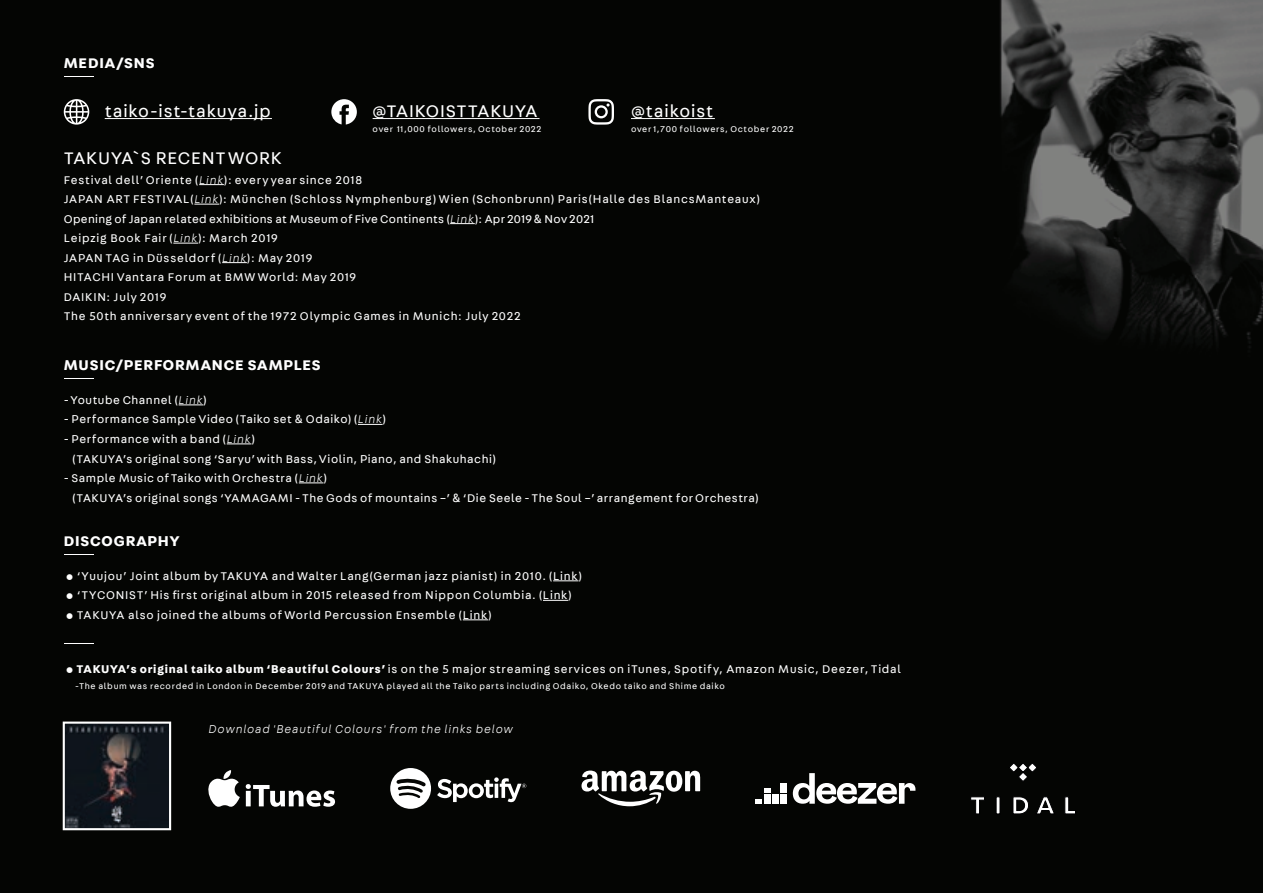
<style>
.page{position:relative;width:1263px;height:893px;background:#040503}
.page>*{position:absolute;margin:0;border:0;box-sizing:border-box;transform-origin:0 0}
.t1{font:18px "Fabriga";letter-spacing:.05em;color:#fff}
.t2{font:700 15px "Fabriga";letter-spacing:.055em;color:#fff}
.t3{font:12px/19.5px "Fabriga";letter-spacing:.06em;color:#fff}
.t4{font:italic 300 12px "Fabriga";letter-spacing:.065em;color:#fff}
.t5{font:9px "Fabriga";letter-spacing:.075em;color:#fff}
.s1{font-weight:300;font-style:italic}
.s2{font-weight:700}
</style>
<div class="page">
<hr style="left:64px;top:77px;width:30px;height:1px;background:#fff">
<hr style="left:64px;top:378px;width:30px;height:1px;background:#fff">
<svg style="left:179px;top:405px;width:24px;height:1px"></svg>
<svg style="left:358px;top:424px;width:25px;height:1px"></svg>
<svg style="left:227px;top:444px;width:24px;height:1px"></svg>
<svg style="left:299px;top:483px;width:24px;height:1px"></svg>
<hr style="left:64px;top:554px;width:30px;height:1px;background:#fff">
<hr style="left:64px;top:643px;width:30px;height:1px;background:#fff">
<svg style="left:553px;top:580px;width:25px;height:1px"></svg>
<svg style="left:543px;top:600px;width:25px;height:1px"></svg>
<svg style="left:463px;top:619px;width:25px;height:1px"></svg>
<svg style="left:199px;top:184px;width:25px;height:1px"></svg>
<svg style="left:194px;top:204px;width:25px;height:1px"></svg>
<svg style="left:450px;top:223px;width:25px;height:1px"></svg>
<svg style="left:173px;top:243px;width:25px;height:1px"></svg>
<svg style="left:222px;top:262px;width:25px;height:1px"></svg>
<svg style="left:390px;top:768px;width:136px;height:41px"></svg>
<svg style="left:581px;top:771px;width:119px;height:35px"></svg>
<svg style="left:207px;top:770px;width:33px;height:37px"></svg>
<svg style="left:246px;top:784px;width:89px;height:23px"></svg>
<svg style="left:755px;top:783px;width:32px;height:21px"></svg>
<svg style="left:793px;top:773px;width:122px;height:31px"></svg>
<svg style="left:970px;top:762px;width:106px;height:52px"></svg>
<svg style="left:64px;top:99px;width:25px;height:26px"></svg>
<svg style="left:331px;top:99px;width:26px;height:26px"></svg>
<svg style="left:588px;top:99px;width:26px;height:26px"></svg>
<img style="left:66px;top:724px;width:102px;height:103px">
<div style="left:63px;top:721px;width:108px;height:109px;border:2px solid #fff"></div>
<hr style="left:105px;top:118px;width:167px;height:1px;background:#fff">
<hr style="left:373px;top:118px;width:166px;height:1px;background:#fff">
<hr style="left:631px;top:118px;width:84px;height:1px;background:#fff">
<p class="t2" style="left:64px;top:53px;width:92px">MEDIA/SNS</p>
<h1 class="t1" style="left:105px;top:100px;width:167px">taiko-ist-takuya.jp</h1>
<h1 class="t1" style="left:373px;top:100px;width:166px">@TAIKOISTTAKUYA</h1>
<h1 class="t1" style="left:631px;top:100px;width:84px">@taikoist</h1>
<p class="t5" style="left:373px;top:123px;width:170px">over 11,000 followers, October 2022</p>
<p class="t5" style="left:631px;top:123px;width:164px">over 1,700 followers, October 2022</p>
<h1 class="t1" style="left:64px;top:147px;width:220px">TAKUYA`S RECENT WORK</h1>
<p class="t3" style="left:64px;top:169px;width:698px">Festival dell’ Oriente (<span class="s1">Link</span>): every year since 2018<br>JAPAN ART FESTIVAL(<span class="s1">Link</span>): München (Schloss Nymphenburg) Wien (Schonbrunn) Paris(Halle des BlancsManteaux)<br>Opening of Japan related exhibitions at Museum of Five Continents (<span class="s1">Link</span>): Apr 2019 &amp; Nov 2021<br>Leipzig Book Fair (<span class="s1">Link</span>): March 2019<br>JAPAN TAG in Düsseldorf (<span class="s1">Link</span>): May 2019<br>HITACHI Vantara Forum at BMW World: May 2019<br>DAIKIN: July 2019<br>The 50th anniversary event of the 1972 Olympic Games in Munich: July 2022</p>
<p class="t2" style="left:64px;top:354px;width:258px">MUSIC/PERFORMANCE SAMPLES</p>
<p class="t3" style="left:64px;top:390px;width:145px">- Youtube Channel (<span class="s1">Link</span>)</p>
<p class="t3" style="left:64px;top:409px;width:324px">- Performance Sample Video (Taiko set &amp; Odaiko) (<span class="s1">Link</span>)</p>
<p class="t3" style="left:72px;top:429px;width:425px;text-indent:-9px">- Performance with a band (<span class="s1">Link</span>)<br>(TAKUYA’s original song ‘Saryu’ with Bass, Violin, Piano, and Shakuhachi)</p>
<p class="t3" style="left:72px;top:468px;width:688px;text-indent:-9px">- Sample Music of Taiko with Orchestra (<span class="s1">Link</span>)<br>(TAKUYA’s original songs ‘YAMAGAMI - The Gods of mountains –’ &amp; ‘Die Seele - The Soul –’ arrangement for Orchestra)</p>
<p class="t2" style="left:64px;top:530px;width:117px">DISCOGRAPHY</p>
<p class="t3" style="left:64px;top:566px;width:520px">• ‘Yuujou’ Joint album by TAKUYA and Walter Lang(German jazz pianist) in 2010. (Link)</p>
<p class="t3" style="left:64px;top:585px;width:510px">• ‘TYCONIST’ His first original album in 2015 released from Nippon Columbia. (Link)</p>
<p class="t3" style="left:64px;top:605px;width:430px">• TAKUYA also joined the albums of World Percussion Ensemble (Link)</p>
<p class="t3" style="left:64px;top:659px;width:839px">• <span class="s2">TAKUYA’s original taiko album ‘Beautiful Colours’</span> is on the 5 major streaming services on iTunes, Spotify, Amazon Music, Deezer, Tidal</p>
<p class="t5" style="left:75px;top:681px;width:651px">-The album was recorded in London in December 2019 and TAKUYA played all the Taiko parts including Odaiko, Okedo taiko and Shime daiko</p>
<p class="t4" style="left:208px;top:721px;width:306px">Download 'Beautiful Colours' from the links below</p>
</div>
